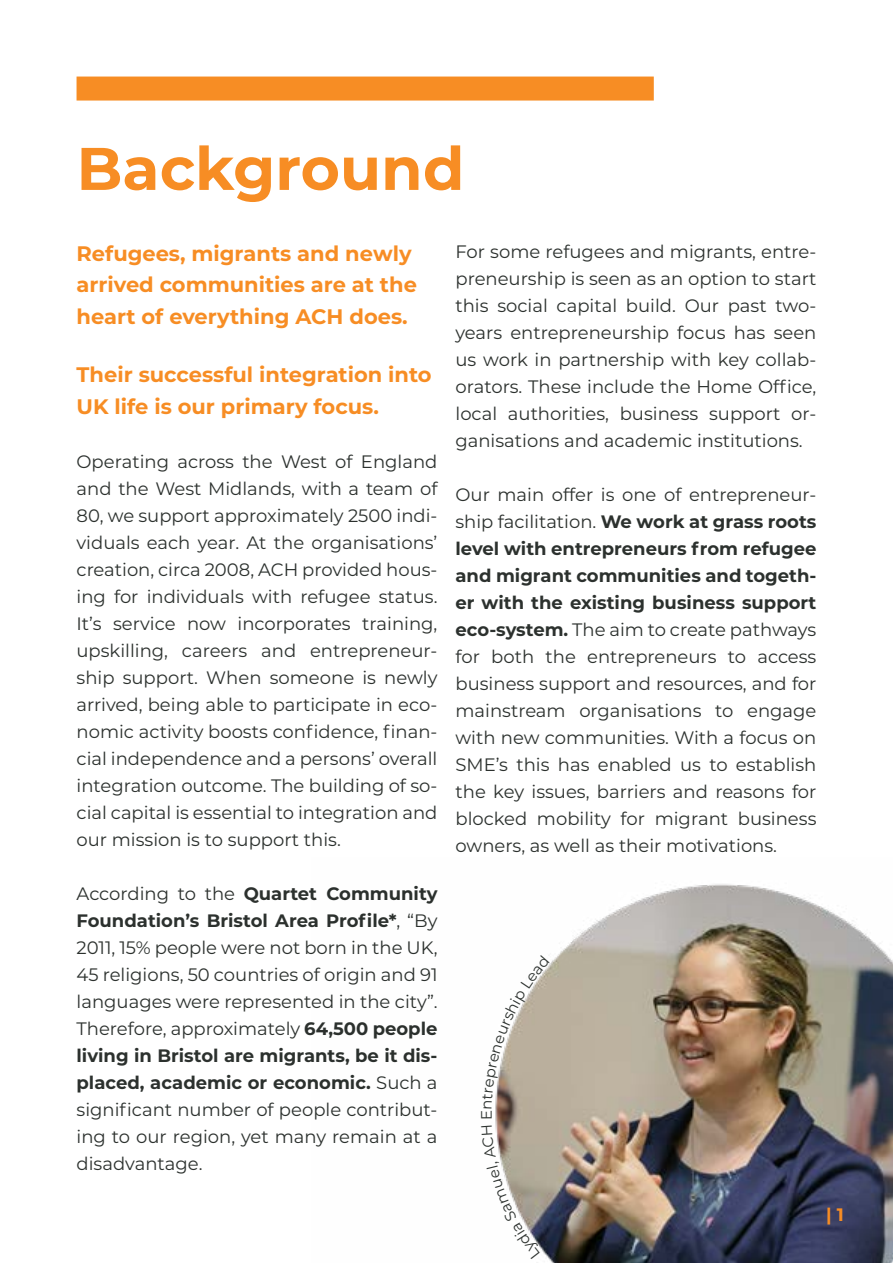
<style>
.page{position:relative;width:893px;height:1263px;background:#fff}
.page>*{position:absolute;margin:0;border:0;box-sizing:border-box;transform-origin:0 0}
.t1{font:700 60px "Montserrat";color:#f78d24}
.t2{font:700 21px/31.5px "Montserrat";color:#f78d24}
.t3{font:18px/27px "Montserrat";color:#2c312e;text-align:justify}
.t4{font:700 18px "Montserrat";color:#f78d24}
.t5{font:15px "Montserrat";color:#2c312e}
.s1{font-weight:700}
</style>
<div class="page">
<div style="left:77px;top:77px;width:577px;height:24px;background:#f78d24"></div>
<img style="left:495px;top:884px;width:398px;height:379px">
<svg style="left:495px;top:1126px;width:45px;height:133px"></svg>
<svg style="left:495px;top:955px;width:55px;height:154px"></svg>
<h1 class="t1" style="left:77px;top:125px;width:389px">Background</h1>
<p class="t2" style="left:77px;top:236px;width:342px">Refugees, migrants and newly arrived communities are at the heart of everything ACH does.</p>
<p class="t2" style="left:77px;top:358px;width:357px">Their successful integration into<br>UK life is our primary focus.</p>
<p class="t3" style="left:77px;top:447px;width:362px">Operating across the West of England and the West Midlands, with a team of 80, we support approximately 2500 indi&shy;viduals each year. At the organisations’ creation, circa 2008, ACH provided hous&shy;ing for individuals with refugee status.<br>It’s service now incorporates training, upskilling, careers and entrepreneur&shy;ship support. When someone is newly arrived, being able to participate in eco&shy;nomic activity boosts confidence, finan&shy;cial independence and a persons’ overall integration outcome. The building of so&shy;cial capital is essential to integration and our mission is to support this.</p>
<p class="t3" style="left:77px;top:879px;width:362px">According to the <span class="s1">Quartet Community Foundation’s Bristol Area Profile*</span>, “By 2011, 15% people were not born in the UK, 45 religions, 50 countries of origin and 91 languages were represented in the city”.<br>Therefore, approximately <span class="s1">64,500 people living in Bristol are migrants, be it dis&shy;placed, academic or economic.</span> Such a significant number of people contribut&shy;ing to our region, yet many remain at a disadvantage.</p>
<p class="t3" style="left:455px;top:237px;width:362px">For some refugees and migrants, entre&shy;preneurship is seen as an option to start this social capital build. Our past two&shy;years entrepreneurship focus has seen us work in partnership with key collab&shy;orators. These include the Home Office, local authorities, business support or&shy;ganisations and academic institutions.</p>
<p class="t3" style="left:455px;top:480px;width:362px">Our main offer is one of entrepreneur&shy;ship facilitation. <span class="s1">We work at grass roots level with entrepreneurs from refugee and migrant communities and togeth&shy;er with the existing business support eco-system.</span> The aim to create pathways for both the entrepreneurs to access business support and resources, and for mainstream organisations to engage with new communities. With a focus on SME’s this has enabled us to establish the key issues, barriers and reasons for blocked mobility for migrant business owners, as well as their motivations.</p>
<p class="t5" style="left:476px;top:1120px;width:12px;rotate:-90deg">E</p>
<p class="t4" style="left:826px;top:1201px;width:19px">| 1</p>
</div>
